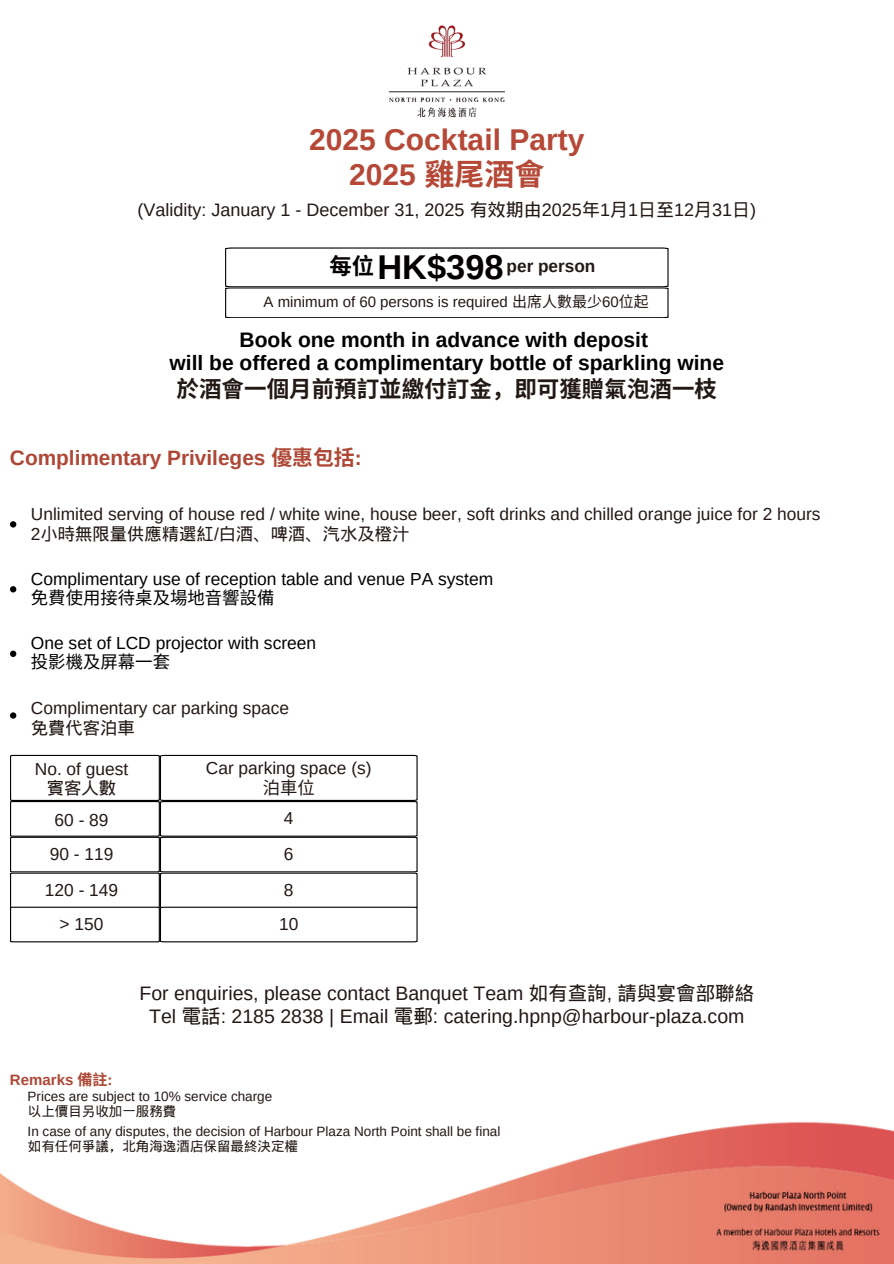
<style>
.page{position:relative;width:894px;height:1264px;background:#fff}
.page>*{position:absolute;margin:0;border:0;box-sizing:border-box;transform-origin:0 0}
.t1{font:700 34.35px "Arimo";color:#040000}
.t2{font:700 30px "Arimo";color:#b54836}
.t3{font:700 22.5px "Noto Sans CJ Ksc";color:#221815}
.t4{font:700 22.35px "Noto Sans CJ Ksc";color:#040000}
.t5{font:700 21px/22.5px "Arimo";color:#000;text-align:center}
.t6{font:700 20.85px "Arimo";color:#ae4735}
.t7{font:19.5px "Arimo";color:#221815}
.t8{font:18px "Arimo";color:#221815}
.t9{font:17.4px/19.5px "Arimo";color:#221815;text-align:center}
.t10{font:17.4px "Arimo";color:#000}
.t11{font:17.4px "Wen Quan Yi Micro Hei";color:#221815}
.t12{font:17.4px "Noto Sans CJ Ksc";color:#000}
.t13{font:700 17.25px "Arimo";color:#221815}
.t14{font:15px "Arimo";color:#221815}
.t15{font:700 15px "Arimo";color:#ae4735}
.t16{font:13.5px "Arimo";color:#221815}
.t17{font:13.5px "Wen Quan Yi Micro Hei";color:#221815}
.s1{font-family:"Noto Sans CJ Ksc"}
.s2{font-family:"Wen Quan Yi Micro Hei"}
.s3{font-family:"Arimo"}
</style>
<div class="page">
<img style="left:388px;top:25px;width:118px;height:93px">
<img style="left:0;top:1122px;width:893px;height:141px">
<svg style="left:10px;top:521px;width:6px;height:6px"></svg>
<svg style="left:10px;top:712px;width:6px;height:6px"></svg>
<svg style="left:10px;top:755px;width:407px;height:187px"></svg>
<svg style="left:225px;top:247px;width:443px;height:71px"></svg>
<svg style="left:10px;top:586px;width:6px;height:6px"></svg>
<div style="left:10px;top:650px;width:6px;height:7px;background:#000;border-radius:50%"></div>
<p class="t2" style="left:309px;top:123px;width:277px">2025 Cocktail Party</p>
<h2 class="t2" style="left:349px;top:158px;width:197px">2025 <span class="s1">雞尾酒會</span></h2>
<h3 class="t8" style="left:137px;top:199px;width:620px">(Validity: January 1 - December 31, 2025 <span class="s2">有效期由</span>2025<span class="s2">年</span>1<span class="s2">月</span>1<span class="s2">日至</span>12<span class="s2">月</span>31<span class="s2">日</span>)</h3>
<h4 class="t4" style="left:329px;top:248px;width:46px">每位</h4>
<h4 class="t1" style="left:377px;top:248px;width:128px">HK$398</h4>
<p class="t13" style="left:506px;top:257px;width:90px">per person</p>
<p class="t14" style="left:263px;top:293px;width:386px">A minimum of 60 persons is required <span class="s1">出席人數最少</span>60<span class="s1">位起</span></p>
<p class="t5" style="left:169px;top:329px;width:555px">Book one month in advance with deposit<br>will be offered a complimentary bottle of sparkling wine</p>
<p class="t3" style="left:176px;top:371px;width:541px">於酒會一個月前預訂並繳付訂金，即可獲贈氣泡酒一枝</p>
<h5 class="t6" style="left:10px;top:446px;width:353px">Complimentary Privileges <span class="s1">優惠包括</span>:</h5>
<h1 class="t9" style="left:31px;top:504px;width:790px">Unlimited serving of house red / white wine, house beer, soft drinks and chilled orange juice for 2 hours</h1>
<p class="t11" style="left:31px;top:523px;width:380px"><span class="s3">2</span>小時無限量供應精選紅<span class="s3">/</span>白酒、啤酒、汽水及橙汁</p>
<p class="t10" style="left:31px;top:569px;width:463px">Complimentary use of reception table and venue PA system</p>
<p class="t12" style="left:31px;top:583px;width:245px">免費使用接待桌及場地音響設備</p>
<p class="t10" style="left:31px;top:633px;width:287px">One set of LCD projector with screen</p>
<p class="t12" style="left:31px;top:648px;width:141px">投影機及屏幕一套</p>
<h3 class="t9" style="left:31px;top:698px;width:260px">Complimentary car parking space</h3>
<h3 class="t11" style="left:31px;top:717px;width:105px">免費代客泊車</h3>
<h3 class="t9" style="left:35px;top:758px;width:95px">No. of guest<span class="s2">賓客人數</span></h3>
<h6 class="t9" style="left:55px;top:809px;width:55px">60 - 89</h6>
<h6 class="t9" style="left:50px;top:844px;width:65px">90 - 119</h6>
<h6 class="t9" style="left:45px;top:880px;width:75px">120 - 149</h6>
<p class="t9" style="left:60px;top:914px;width:45px">&gt; 150</p>
<h6 class="t9" style="left:206px;top:758px;width:167px">Car parking space (s)<span class="s1">泊車位</span></h6>
<p class="t9" style="left:284px;top:808px;width:11px">4</p>
<h6 class="t9" style="left:284px;top:844px;width:11px">6</h6>
<h6 class="t9" style="left:284px;top:880px;width:11px">8</h6>
<h6 class="t9" style="left:279px;top:914px;width:21px">10</h6>
<p class="t15" style="left:10px;top:1071px;width:104px">Remarks <span class="s1">備註</span>:</p>
<h6 class="t7" style="left:139px;top:982px;width:616px">For enquiries, please contact Banquet Team <span class="s2">如有查詢</span>, <span class="s2">請與宴會部聯絡</span></h6>
<h6 class="t7" style="left:149px;top:1005px;width:596px">Tel <span class="s2">電話</span>: 2185 2838 | Email <span class="s2">電郵</span>: catering.hpnp@harbour-plaza.com</h6>
<h6 class="t16" style="left:28px;top:1088px;width:246px">Prices are subject to 10% service charge</h6>
<h6 class="t16" style="left:28px;top:1123px;width:474px">In case of any disputes, the decision of Harbour Plaza North Point shall be final</h6>
<h6 class="t17" style="left:28px;top:1103px;width:150px">以上價目另收加一服務費</h6>
<p class="t17" style="left:28px;top:1138px;width:271px">如有任何爭議，北角海逸酒店保留最終決定權</p>
</div>
